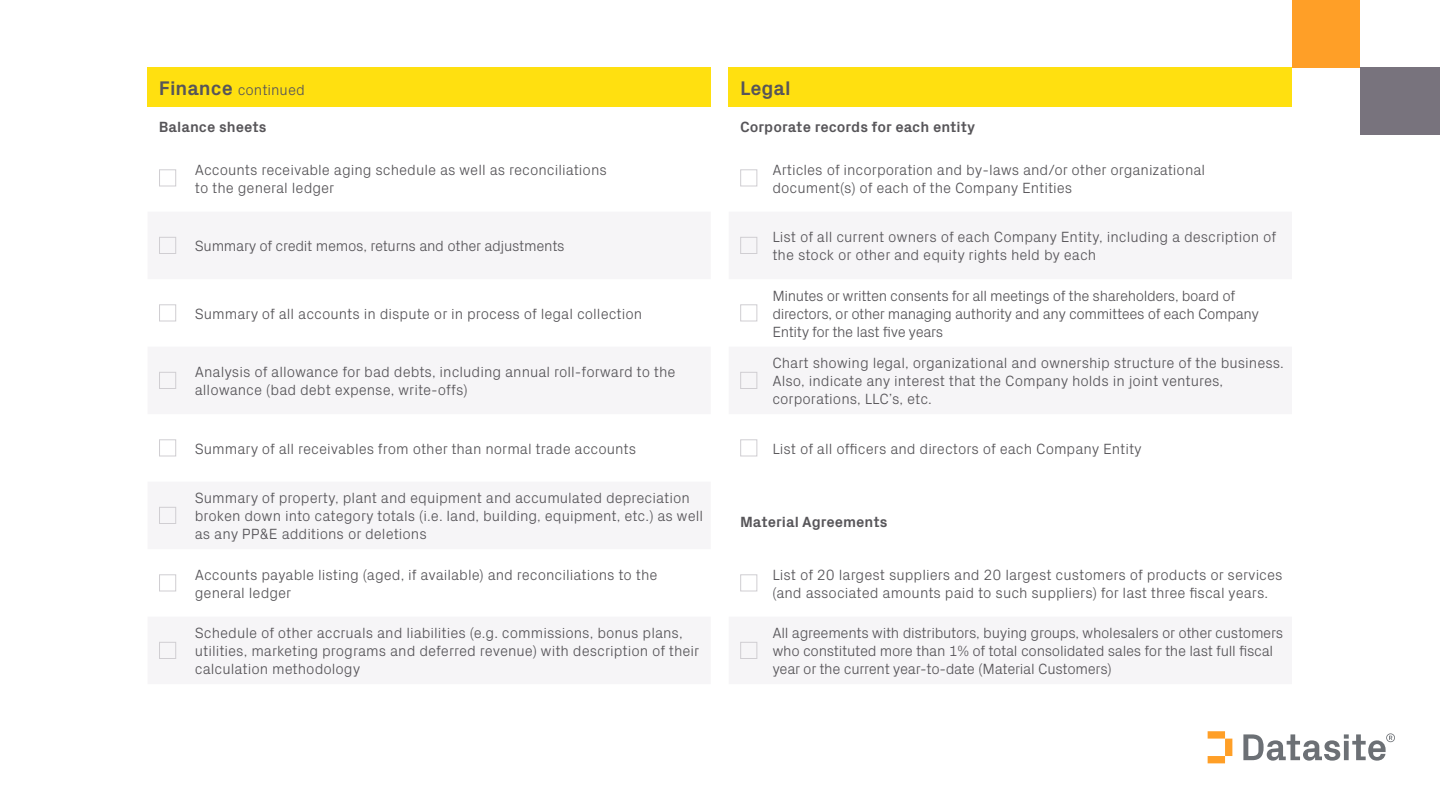
<style>
.page{position:relative;width:1440px;height:810px;background:#fff}
.page>*{position:absolute;margin:0;border:0;box-sizing:border-box;transform-origin:0 0}
.t1{font:700 20px "Px Grotesk";color:#575559}
.t2{font:300 15px/18px "Px Grotesk";color:#575559}
.t3{font:300 15px/18px "Px Grotesk";letter-spacing:-.02em;color:#575559}
.t4{font:300 15px/18px "Px Grotesk";letter-spacing:-.025em;color:#575559}
.t5{font:700 15px "Px Grotesk";color:#575559}
.s1{font-weight:700;font-size:20px}
</style>
<div class="page">
<div style="left:1292px;top:0;width:68px;height:68px;background:#ff9f27"></div>
<div style="left:1360px;top:68px;width:80px;height:67px;background:#78737d"></div>
<div style="left:148px;top:68px;width:563px;height:39px;background:#ffe010"></div>
<div style="left:159px;top:169px;width:17px;height:17px;border:1px solid #d0ced2"></div>
<div style="left:159px;top:237px;width:17px;height:17px;border:1px solid #d0ced2"></div>
<div style="left:159px;top:304px;width:17px;height:17px;border:1px solid #d0ced2"></div>
<div style="left:159px;top:372px;width:17px;height:17px;border:1px solid #d0ced2"></div>
<div style="left:159px;top:439px;width:17px;height:17px;border:1px solid #d0ced2"></div>
<div style="left:159px;top:507px;width:17px;height:17px;border:1px solid #d0ced2"></div>
<div style="left:159px;top:574px;width:17px;height:17px;border:1px solid #d0ced2"></div>
<div style="left:159px;top:642px;width:17px;height:17px;border:1px solid #d0ced2"></div>
<div style="left:729px;top:68px;width:563px;height:39px;background:#ffe010"></div>
<div style="left:740px;top:169px;width:17px;height:17px;border:1px solid #d0ced2"></div>
<div style="left:740px;top:237px;width:17px;height:17px;border:1px solid #d0ced2"></div>
<div style="left:740px;top:304px;width:17px;height:17px;border:1px solid #d0ced2"></div>
<div style="left:740px;top:372px;width:17px;height:17px;border:1px solid #d0ced2"></div>
<div style="left:740px;top:439px;width:17px;height:17px;border:1px solid #d0ced2"></div>
<div style="left:740px;top:574px;width:17px;height:17px;border:1px solid #d0ced2"></div>
<div style="left:740px;top:642px;width:17px;height:17px;border:1px solid #d0ced2"></div>
<svg style="left:1208px;top:731px;width:24px;height:32px"></svg>
<svg style="left:1243px;top:733px;width:152px;height:28px"></svg>
<p class="t2" style="left:159px;top:80px;width:147px"><span class="s1">Finance</span> continued</p>
<p class="t5" style="left:159px;top:116px;width:109px">Balance sheets</p>
<p class="t2" style="left:195px;top:160px;width:414px">Accounts receivable aging schedule as well as reconciliations to the general ledger</p>
<p class="t3" style="left:195px;top:236px;width:371px">Summary of credit memos, returns and other adjustments</p>
<p class="t2" style="left:195px;top:304px;width:449px">Summary of all accounts in dispute or in process of legal collection</p>
<p class="t2" style="left:195px;top:362px;width:482px">Analysis of allowance for bad debts, including annual roll-forward to the allowance (bad debt expense, write-offs)</p>
<p class="t2" style="left:195px;top:439px;width:443px">Summary of all receivables from other than normal trade accounts</p>
<p class="t2" style="left:195px;top:488px;width:510px">Summary of property, plant and equipment and accumulated depreciation broken down into category totals (i.e. land, building, equipment, etc.) as well as any PP&amp;E additions or deletions</p>
<p class="t2" style="left:195px;top:565px;width:464px">Accounts payable listing (aged, if available) and reconciliations to the general ledger</p>
<p class="t2" style="left:195px;top:623px;width:506px">Schedule of other accruals and liabilities (e.g. commissions, bonus plans, utilities, marketing programs and deferred revenue) with description of their calculation methodology</p>
<p class="t1" style="left:740px;top:74px;width:52px">Legal</p>
<p class="t5" style="left:740px;top:116px;width:237px">Corporate records for each entity</p>
<p class="t2" style="left:772px;top:160px;width:434px">Articles of incorporation and by-laws and/or other organizational document(s) of each of the Company Entities</p>
<p class="t2" style="left:772px;top:227px;width:506px">List of all current owners of each Company Entity, including a description of the stock or other and equity rights held by each</p>
<p class="t4" style="left:772px;top:286px;width:488px">Minutes or written consents for all meetings of the shareholders, board of directors, or other managing authority and any committees of each Company<br>Entity for the last five years</p>
<p class="t2" style="left:772px;top:353px;width:513px">Chart showing legal, organizational and ownership structure of the business.<br>Also, indicate any interest that the Company holds in joint ventures, corporations, LLC’s, etc.</p>
<p class="t2" style="left:772px;top:439px;width:371px">List of all officers and directors of each Company Entity</p>
<p class="t5" style="left:740px;top:511px;width:149px">Material Agreements</p>
<p class="t2" style="left:772px;top:565px;width:512px">List of 20 largest suppliers and 20 largest customers of products or services (and associated amounts paid to such suppliers) for last three fiscal years.</p>
<p class="t3" style="left:772px;top:623px;width:512px">All agreements with distributors, buying groups, wholesalers or other customers who constituted more than 1% of total consolidated sales for the last full fiscal year or the current year-to-date (Material Customers)</p>
</div>
